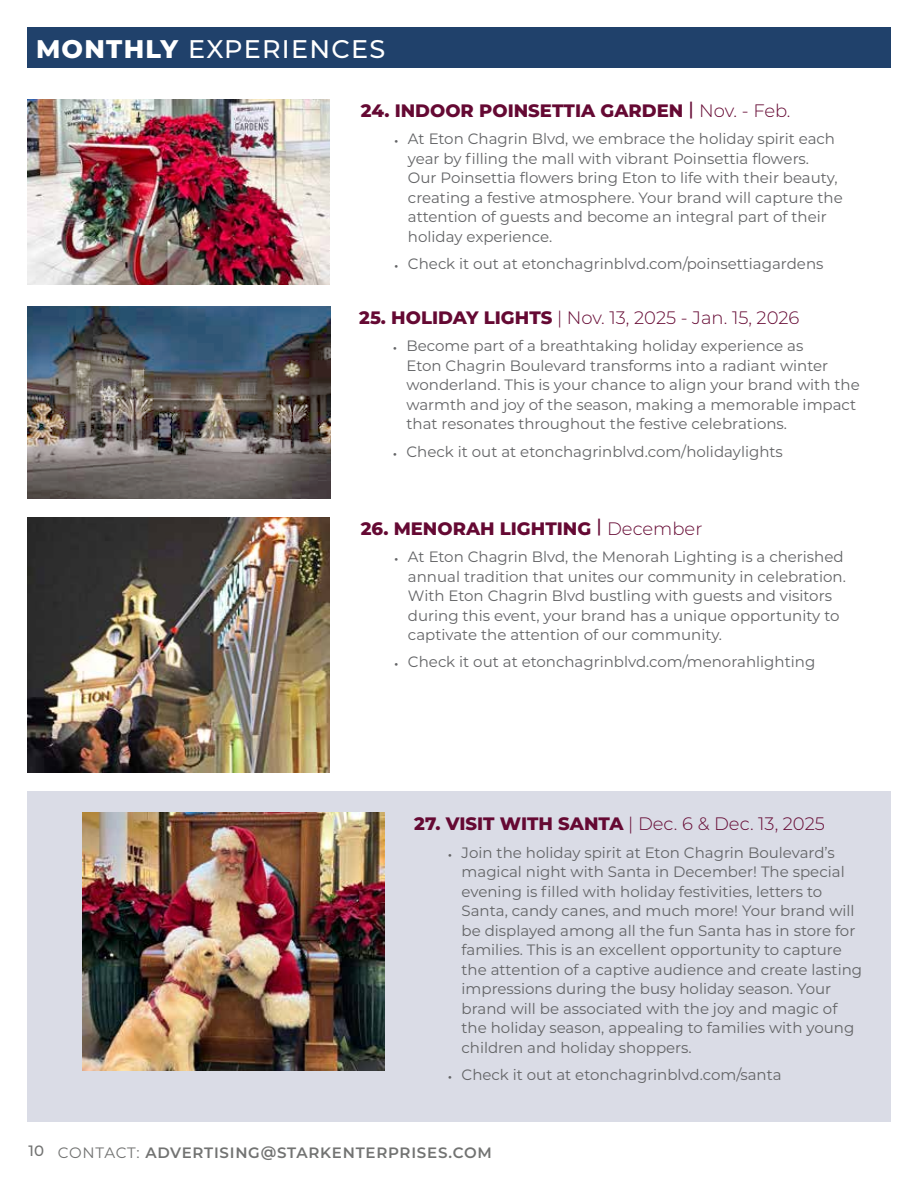
<style>
.page{position:relative;width:918px;height:1188px;background:#fff}
.page>*{position:absolute;margin:0;border:0;box-sizing:border-box;transform-origin:0 0}
.t1{font:500 25.5px "Montserrat";letter-spacing:.05em;color:#fff}
.t2{font:300 18px "Montserrat";color:#650933}
.t3{font:800 18px "Montserrat";color:#650933}
.t4{font:15px/19.5px "Montserrat";color:#636466}
.t5{font:600 15px "Montserrat";letter-spacing:.05em;color:#727372}
.s1{font-weight:800}
.s2{font-weight:500}
.s3{font-weight:300}
.s4{font-family:"Avenir";font-size:7.5px}
.s5{font-weight:400}
</style>
<div class="page">
<img style="left:27px;top:517px;width:302px;height:256px">
<div style="left:27px;top:27px;width:864px;height:40px;background:#20416b"></div>
<img style="left:27px;top:99px;width:303px;height:186px">
<div style="left:27px;top:791px;width:864px;height:331px;background:#dadce6"></div>
<img style="left:82px;top:813px;width:302px;height:258px">
<img style="left:27px;top:306px;width:304px;height:193px">
<h1 class="t1" style="left:36px;top:31px;width:351px"><span class="s1">MONTHLY</span> EXPERIENCES</h1>
<p class="t3" style="left:361px;top:97px;width:431px">24. INDOOR POINSETTIA GARDEN <span class="s2">|</span> <span class="s3">Nov. - Feb.</span></p>
<p class="t4" style="left:408px;top:129px;width:436px;text-indent:-14px"><span class="s4">•</span> At Eton Chagrin Blvd, we embrace the holiday spirit each year by filling the mall with vibrant Poinsettia flowers.<br>Our Poinsettia flowers bring Eton to life with their beauty, creating a festive atmosphere. Your brand will capture the attention of guests and become an integral part of their holiday experience.</p>
<p class="t4" style="left:394px;top:253px;width:431px"><span class="s4">•</span> Check it out at etonchagrinblvd.com/poinsettiagardens</p>
<p class="t2" style="left:359px;top:305px;width:442px"><span class="s1">25. HOLIDAY LIGHTS</span> | Nov. 13, 2025 - Jan. 15, 2026</p>
<p class="t4" style="left:407px;top:336px;width:455px;text-indent:-14px"><span class="s4">•</span> Become part of a breathtaking holiday experience as<br>Eton Chagrin Boulevard transforms into a radiant winter wonderland. This is your chance to align your brand with the warmth and joy of the season, making a memorable impact that resonates throughout the festive celebrations.</p>
<p class="t4" style="left:393px;top:441px;width:391px"><span class="s4">•</span> Check it out at etonchagrinblvd.com/holidaylights</p>
<p class="t3" style="left:361px;top:515px;width:343px">26. MENORAH LIGHTING <span class="s2">|</span> <span class="s3">December</span></p>
<p class="t4" style="left:408px;top:546px;width:439px;text-indent:-14px"><span class="s4">•</span> At Eton Chagrin Blvd, the Menorah Lighting is a cherished annual tradition that unites our community in celebration.<br>With Eton Chagrin Blvd bustling with guests and visitors during this event, your brand has a unique opportunity to captivate the attention of our community.</p>
<p class="t4" style="left:394px;top:652px;width:422px"><span class="s4">•</span> Check it out at etonchagrinblvd.com/menorahlighting</p>
<p class="t2" style="left:414px;top:812px;width:412px"><span class="s1">27. VISIT WITH SANTA</span> | Dec. 6 &amp; Dec. 13, 2025</p>
<p class="t4" style="left:462px;top:842px;width:402px;text-indent:-14px"><span class="s4">•</span> Join the holiday spirit at Eton Chagrin Boulevard’s magical night with Santa in December! The special evening is filled with holiday festivities, letters to Santa, candy canes, and much more! Your brand will be displayed among all the fun Santa has in store for families. This is an excellent opportunity to capture the attention of a captive audience and create lasting impressions during the busy holiday season. Your brand will be associated with the joy and magic of the holiday season, appealing to families with young children and holiday shoppers.</p>
<p class="t4" style="left:448px;top:1064px;width:335px"><span class="s4">•</span> Check it out at etonchagrinblvd.com/santa</p>
<p class="t5" style="left:28px;top:1142px;width:465px"><span class="s2">10</span> <span class="s5">CONTACT:</span> ADVERTISING@STARKENTERPRISES.COM</p>
</div>
